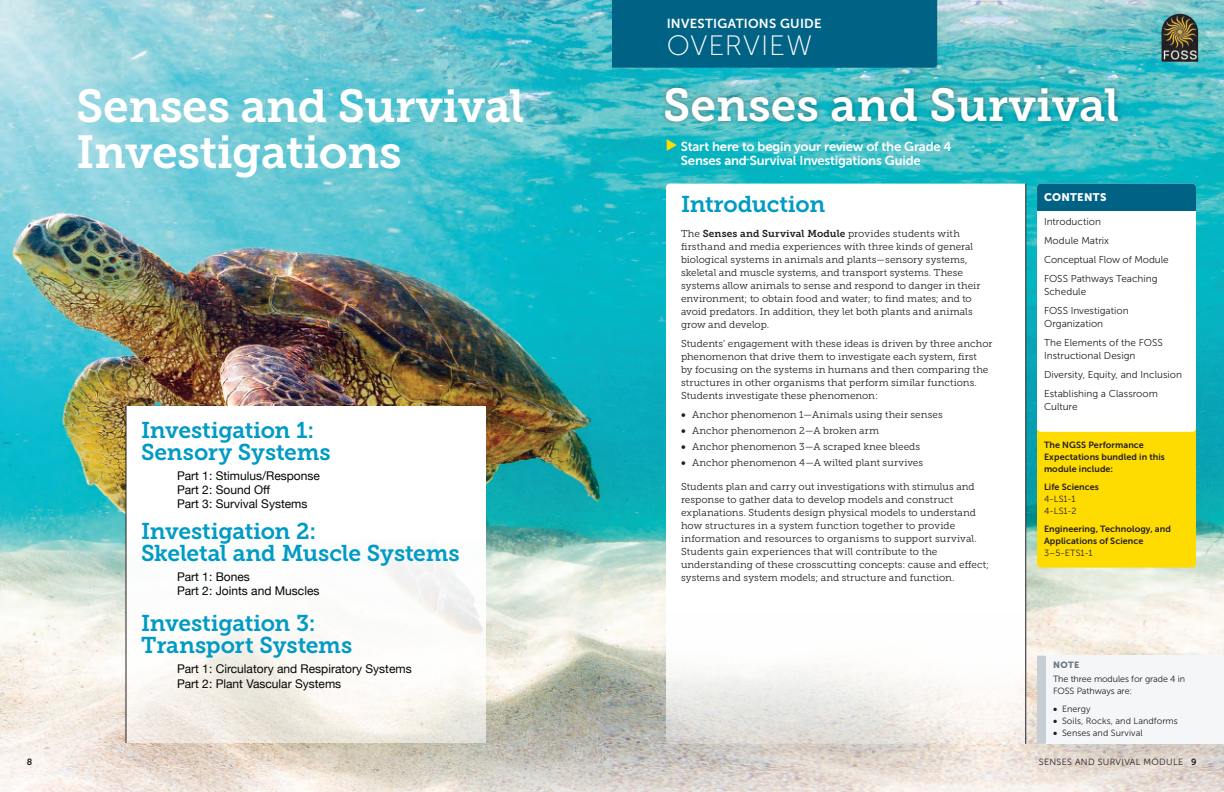
<style>
.page{position:relative;width:1224px;height:792px;background:#fff}
.page>*{position:absolute;margin:0;border:0;box-sizing:border-box;transform-origin:0 0}
.t1{font:46px/46px "Museo Slab 700";letter-spacing:-.01em;color:#fff}
.t2{font:28px "Museo Sans 100";letter-spacing:.035em;color:#fff}
.t3{font:22.8px/22px "Museo Slab 700";letter-spacing:-.01em;color:#009bc5}
.t4{font:13px/14px "Museo Sans 700";letter-spacing:-.01em;color:#fff}
.t5{font:13px "Museo Sans 700";letter-spacing:.02em;color:#fff}
.t6{font:12px/14.4px "Helvetica Neue";color:#040503}
.t7{font:11px "Museo Sans 900";letter-spacing:.025em;color:#fff}
.t8{font:10px/13px "Museo Slab 300";letter-spacing:.005em;color:#231f20}
.t9{font:10px/19px "Museo Sans 300";color:#231f20}
.t10{font:9px/12px "Museo Sans 700";letter-spacing:.01em;color:#231f20}
.t11{font:9px/12px "Museo Sans 300";letter-spacing:.005em;color:#231f20}
.t12{font:9px "Museo Sans 300";letter-spacing:.04em;color:#231f20}
.t13{font:9px "Museo Sans 900";color:#6c7b83}
.s1{font-family:"Museo Slab 700"}
.s2{font-family:"Museo Sans 900"}
</style>
<div class="page">
<img style="left:0;top:0;width:1224px;height:792px">
<svg style="left:667px;top:139px;width:10px;height:12px"></svg>
<svg style="left:127px;top:406px;width:359px;height:337px"></svg>
<hr style="left:126px;top:406px;width:1px;height:337px;background:#231f20">
<div style="left:612px;top:0;width:325px;height:68px;background:#006385"></div>
<svg style="left:666px;top:184px;width:360px;height:560px"></svg>
<div style="left:1037px;top:394px;width:159px;height:174px;background:#ffdc01;border-radius:4px"></div>
<div style="left:1037px;top:184px;width:159px;height:248px;background:#fff;border-radius:4px"></div>
<div style="left:1037px;top:184px;width:159px;height:27px;background:#006385"></div>
<div style="left:1037px;top:656px;width:187px;height:88px;background:#f5f6f8"></div>
<svg style="left:1037px;top:656px;width:9px;height:88px"></svg>
<img style="left:1162px;top:14px;width:36px;height:48px">
<hr style="left:1026px;top:184px;width:1px;height:560px;background:#231f20">
<div style="left:660px;top:82px;width:464px;height:45px;background:#231f20;opacity:.45"></div>
<h3 class="t5" style="left:667px;top:16px;width:156px">INVESTIGATIONS GUIDE</h3>
<h1 class="t1" style="left:76px;top:83px;width:450px">Senses and Survival<br>Investigations</h1>
<h3 class="t3" style="left:141px;top:419px;width:191px">Investigation 1:<br>Sensory Systems</h3>
<p class="t6" style="left:177px;top:469px;width:144px">Part 1: Stimulus/Response<br>Part 2: Sound Off<br>Part 3: Survival Systems</p>
<h3 class="t3" style="left:141px;top:520px;width:320px">Investigation 2:<br>Skeletal and Muscle Systems</h3>
<p class="t6" style="left:177px;top:570px;width:144px">Part 1: Bones<br>Part 2: Joints and Muscles</p>
<h3 class="t3" style="left:141px;top:613px;width:213px">Investigation 3:<br>Transport Systems</h3>
<p class="t6" style="left:177px;top:663px;width:236px">Part 1: Circulatory and Respiratory Systems<br>Part 2: Plant Vascular Systems</p>
<h2 class="t2" style="left:667px;top:31px;width:147px">OVERVIEW</h2>
<h1 class="t1" style="left:663px;top:82px;width:458px">Senses and Survival</h1>
<h3 class="t4" style="left:681px;top:139px;width:272px">Start here to begin your review of the Grade 4<br>Senses and Survival Investigations Guide</h3>
<h3 class="t3" style="left:681px;top:193px;width:146px">Introduction</h3>
<p class="t8" style="left:681px;top:227px;width:301px">The <span class="s1">Senses and Survival Module</span> provides students with firsthand and media experiences with three kinds of general biological systems in animals and plants—sensory systems, skeletal and muscle systems, and transport systems. These systems allow animals to sense and respond to danger in their environment; to obtain food and water; to find mates; and to avoid predators. In addition, they let both plants and animals grow and develop.</p>
<p class="t8" style="left:681px;top:337px;width:313px">Students’ engagement with these ideas is driven by three anchor phenomenon that drive them to investigate each system, first<br>by focusing on the systems in humans and then comparing the structures in other organisms that perform similar functions.<br>Students investigate these phenomenon:</p>
<p class="t8" style="left:681px;top:408px;width:263px"><span class="s2">•</span> Anchor phenomenon 1—Animals using their senses</p>
<p class="t8" style="left:681px;top:424px;width:200px"><span class="s2">•</span> Anchor phenomenon 2—A broken arm</p>
<p class="t8" style="left:681px;top:440px;width:241px"><span class="s2">•</span> Anchor phenomenon 3—A scraped knee bleeds</p>
<p class="t8" style="left:681px;top:456px;width:244px"><span class="s2">•</span> Anchor phenomenon 4—A wilted plant survives</p>
<p class="t8" style="left:681px;top:480px;width:310px">Students plan and carry out investigations with stimulus and response to gather data to develop models and construct explanations. Students design physical models to understand how structures in a system function together to provide information and resources to organisms to support survival.<br>Students gain experiences that will contribute to the understanding of these crosscutting concepts: cause and effect; systems and system models; and structure and function.</p>
<p class="t7" style="left:1044px;top:191px;width:64px">CONTENTS</p>
<p class="t9" style="left:1044px;top:212px;width:126px">Introduction<br>Module Matrix<br>Conceptual Flow of Module<br>FOSS Pathways Teaching</p>
<p class="t9" style="left:1044px;top:282px;width:86px">Schedule<br>FOSS Investigation</p>
<p class="t9" style="left:1044px;top:314px;width:120px">Organization<br>The Elements of the FOSS</p>
<p class="t9" style="left:1044px;top:346px;width:139px">Instructional Design<br>Diversity, Equity, and Inclusion<br>Establishing a Classroom</p>
<p class="t9" style="left:1044px;top:397px;width:35px">Culture</p>
<p class="t10" style="left:1044px;top:438px;width:122px">The NGSS Performance<br>Expectations bundled in this module include:</p>
<p class="t10" style="left:1044px;top:480px;width:56px">Life Sciences</p>
<p class="t11" style="left:1044px;top:493px;width:34px">4-LS1-1<br>4-LS1-2</p>
<p class="t10" style="left:1044px;top:522px;width:128px">Engineering, Technology, and<br>Applications of Science</p>
<p class="t11" style="left:1044px;top:547px;width:50px">3–5-ETS1-1</p>
<p class="t13" style="left:1053px;top:660px;width:28px">NOTE</p>
<p class="t11" style="left:1053px;top:673px;width:134px">The three modules for grade 4 in<br>FOSS Pathways are:</p>
<p class="t11" style="left:1053px;top:703px;width:39px"><span class="s2">•</span> Energy</p>
<p class="t11" style="left:1053px;top:715px;width:126px"><span class="s2">•</span> Soils, Rocks, and Landforms</p>
<p class="t11" style="left:1053px;top:727px;width:91px"><span class="s2">•</span> Senses and Survival</p>
<p class="t10" style="left:27px;top:755px;width:7px">8</p>
<p class="t12" style="left:1039px;top:757px;width:159px">SENSES AND SURVIVAL MODULE <span class="s1">9</span></p>
</div>
